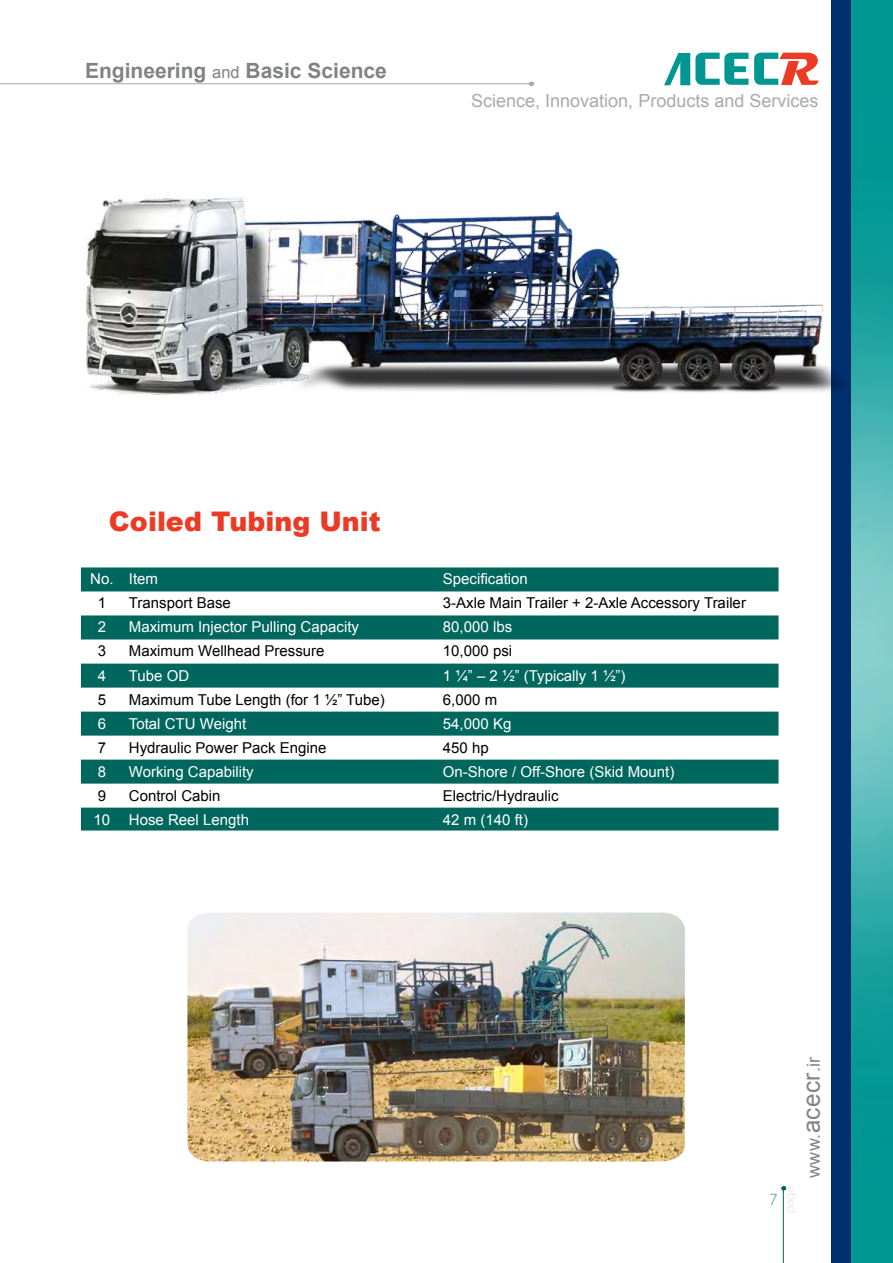
<style>
.page{position:relative;width:893px;height:1263px;background:#fff}
.page>*{position:absolute;margin:0;border:0;box-sizing:border-box;transform-origin:0 0}
.t1{font:900 27px "Arial";color:#ec3b25}
.t2{font:700 21px "Arial";color:#808285}
.t3{font:18px "Arial";color:#a7a9ac}
.t4{font:18px "Arial";color:#808285}
.t5{font:300 16.5px "Eras ITC";color:#00675e}
.t6{font:15px "Arial";color:#fff}
.t7{font:15px "Arial";color:#000}
.t8{font:300 12.45px "Eras ITC";color:#d1d3d4}
.s1{font-weight:400;font-size:16.5px}
.s2{font-size:24px}
</style>
<div class="page">
<div style="left:832px;top:0;width:35px;height:1263px;background:#002e6e"></div>
<div style="left:680px;top:53px;width:10px;height:32px;background:#009793"></div>
<svg style="left:664px;top:53px;width:17px;height:32px"></svg>
<svg style="left:695px;top:53px;width:124px;height:32px"></svg>
<svg style="left:781px;top:1186px;width:4px;height:4px"></svg>
<hr style="left:783px;top:1188px;width:1px;height:75px;background:#00675e">
<hr style="left:0;top:83px;width:531px;height:1px;background:#a7a9ac">
<img style="left:851px;top:0;width:42px;height:1263px">
<svg style="left:81px;top:567px;width:697px;height:263px;fill:#00675e"></svg>
<img style="left:86px;top:130px;width:755px;height:355px">
<img style="left:187px;top:912px;width:498px;height:249px">
<h2 class="t2" style="left:85px;top:57px;width:303px">Engineering <span class="s1">and</span> Basic Science</h2>
<p class="t3" style="left:471px;top:89px;width:349px">Science, Innovation, Products and Services</p>
<h1 class="t1" style="left:109px;top:502px;width:273px">Coiled Tubing Unit</h1>
<p class="t6" style="left:90px;top:569px;width:69px">No. Item</p>
<p class="t6" style="left:443px;top:569px;width:87px">Specification</p>
<p class="t7" style="left:98px;top:593px;width:10px">1</p>
<p class="t7" style="left:129px;top:593px;width:103px">Transport Base</p>
<p class="t7" style="left:443px;top:593px;width:305px">3-Axle Main Trailer + 2-Axle Accessory Trailer</p>
<p class="t6" style="left:98px;top:617px;width:10px">2</p>
<p class="t6" style="left:129px;top:617px;width:232px">Maximum Injector Pulling Capacity</p>
<p class="t6" style="left:443px;top:617px;width:71px">80,000 lbs</p>
<p class="t7" style="left:98px;top:641px;width:10px">3</p>
<p class="t7" style="left:129px;top:641px;width:197px">Maximum Wellhead Pressure</p>
<p class="t7" style="left:443px;top:641px;width:71px">10,000 psi</p>
<p class="t6" style="left:98px;top:665px;width:10px">4</p>
<p class="t6" style="left:129px;top:665px;width:62px">Tube OD</p>
<p class="t6" style="left:443px;top:665px;width:184px">1 ¼” – 2 ½” (Typically 1 ½”)</p>
<p class="t7" style="left:98px;top:689px;width:10px">5</p>
<p class="t7" style="left:129px;top:689px;width:257px">Maximum Tube Length (for 1 ½” Tube)</p>
<p class="t7" style="left:443px;top:689px;width:56px">6,000 m</p>
<p class="t6" style="left:98px;top:713px;width:10px">6</p>
<p class="t6" style="left:129px;top:713px;width:119px">Total CTU Weight</p>
<p class="t6" style="left:443px;top:713px;width:70px">54,000 Kg</p>
<p class="t7" style="left:98px;top:737px;width:10px">7</p>
<p class="t7" style="left:129px;top:737px;width:199px">Hydraulic Power Pack Engine</p>
<p class="t7" style="left:443px;top:737px;width:47px">450 hp</p>
<p class="t6" style="left:98px;top:761px;width:10px">8</p>
<p class="t6" style="left:129px;top:761px;width:126px">Working Capability</p>
<p class="t6" style="left:443px;top:761px;width:233px">On-Shore / Off-Shore (Skid Mount)</p>
<p class="t7" style="left:98px;top:785px;width:10px">9</p>
<p class="t7" style="left:129px;top:785px;width:93px">Control Cabin</p>
<p class="t7" style="left:443px;top:785px;width:117px">Electric/Hydraulic</p>
<p class="t6" style="left:94px;top:809px;width:157px">10 Hose Reel Length</p>
<p class="t6" style="left:443px;top:809px;width:87px">42 m (140 ft)</p>
<p class="t5" style="left:769px;top:1190px;width:10px">7</p>
<p class="t8" style="left:783px;top:1213px;width:28px;rotate:-90deg">page</p>
<p class="t4" style="left:801px;top:1178px;width:123px;rotate:-90deg">www.<span class="s2">acecr</span>.ir</p>
</div>
